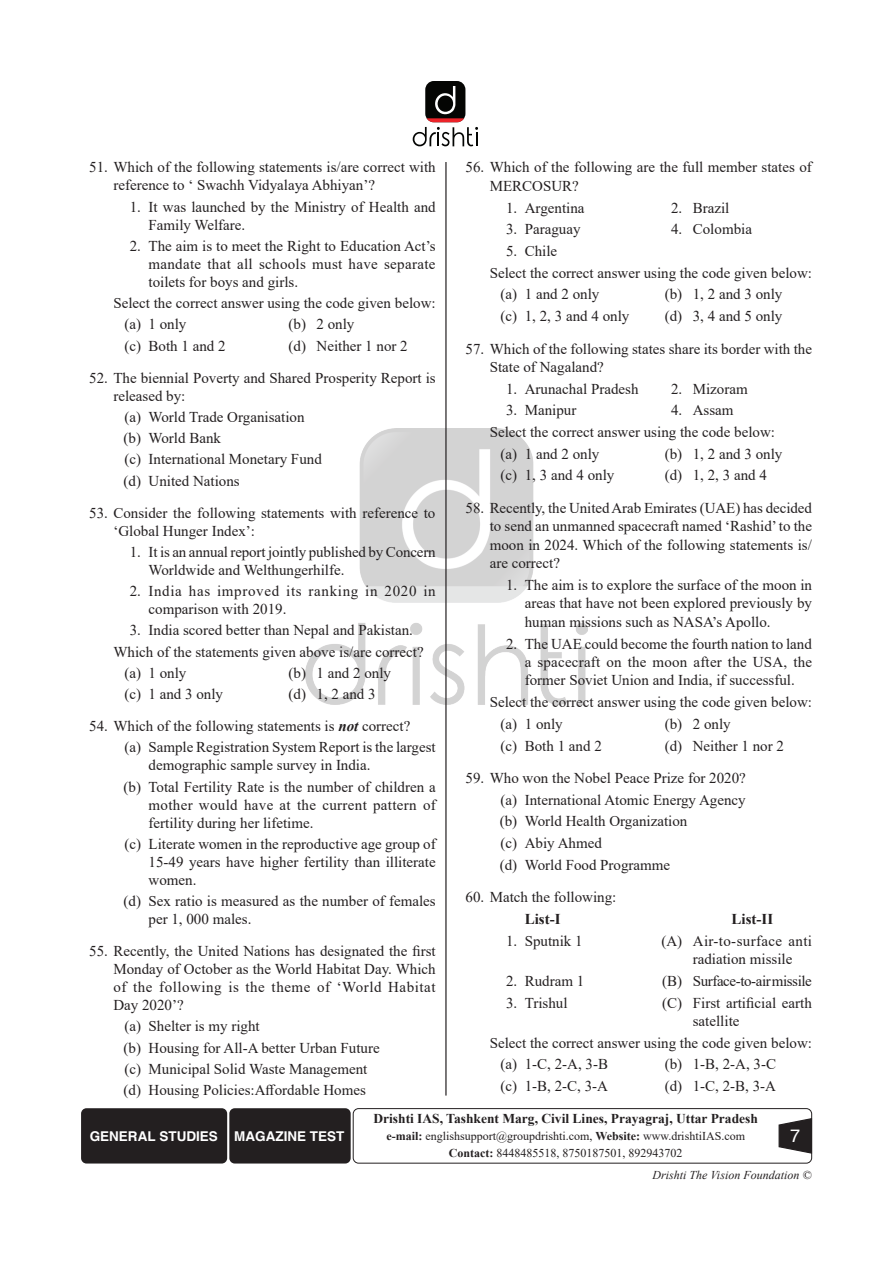
<style>
.page{position:relative;width:893px;height:1263px;background:#fff}
.page>*{position:absolute;margin:0;border:0;box-sizing:border-box;transform-origin:0 0}
.t1{font:18px "Helvetica";color:#fff}
.Options__1__2__3{font:15px/18px "Times New Roman";color:#231f20}
.Indent{font:15px "Times New Roman";color:#231f20}
.Options__1__2__3-2{font:15px/18px "Times New Roman";letter-spacing:.045em;color:#231f20}
.Options__1__2__3-3{font:15px "Times New Roman";letter-spacing:-.025em;color:#231f20}
.Options__1__2__3-4{font:700 15px "Times New Roman";color:#231f20}
.t2{font:700 13.5px "Times New Roman";color:#231f20}
.t3{font:700 13.5px "Helvetica";color:#fff}
.t4{font:12px/16.4px "Times New Roman";color:#231f20;text-align:center}
.t5{font:italic 12px "Times New Roman";color:#231f20}
.s1{font-weight:700;font-style:italic}
.s2{font-weight:700}
</style>
<div class="page">
<img style="left:305px;top:429px;width:283px;height:275px">
<hr style="left:445px;top:162px;width:2px;height:933px;background:#231f20">
<div style="left:81px;top:1108px;width:146px;height:55px;background:#231f20;border-radius:5px"></div>
<div style="left:229px;top:1108px;width:122px;height:55px;background:#231f20;border-radius:5px"></div>
<div style="left:353px;top:1108px;width:459px;height:55px;border:1px solid #231f20;border-radius:5px"></div>
<svg style="left:778px;top:1117px;width:35px;height:37px"></svg>
<div style="left:425px;top:81px;width:40px;height:41px;background:#040503;border-radius:9px"></div>
<svg style="left:413px;top:86px;width:65px;height:60px"></svg>
<p class="Options__1__2__3" style="left:113px;top:158px;width:324px;text-indent:-24px">51. Which of the following statements is/are correct with reference to ‘ Swachh Vidyalaya Abhiyan’?</p>
<p class="Options__1__2__3" style="left:148px;top:197px;width:289px;text-indent:-19px">1. It was launched by the Ministry of Health and<br>Family Welfare.</p>
<p class="Options__1__2__3" style="left:148px;top:236px;width:289px;text-align:justify;text-indent:-19px">2. The aim is to meet the Right to Education Act’s mandate that all schools must have separate toilets for boys and girls.</p>
<p class="Indent" style="left:113px;top:293px;width:324px">Select the correct answer using the code given below:</p>
<p class="Options__1__2__3" style="left:124px;top:315px;width:64px">(a) 1 only</p>
<p class="Options__1__2__3" style="left:289px;top:315px;width:67px">(b) 2 only</p>
<p class="Options__1__2__3" style="left:124px;top:336px;width:103px">(c) Both 1 and 2</p>
<p class="Options__1__2__3" style="left:289px;top:336px;width:121px">(d) Neither 1 nor 2</p>
<p class="Options__1__2__3" style="left:113px;top:368px;width:324px;text-indent:-24px">52. The biennial Poverty and Shared Prosperity Report is released by:</p>
<p class="Options__1__2__3" style="left:124px;top:407px;width:182px">(a) World Trade Organisation</p>
<p class="Options__1__2__3" style="left:124px;top:429px;width:99px">(b) World Bank</p>
<p class="Options__1__2__3" style="left:124px;top:450px;width:199px">(c) International Monetary Fund</p>
<p class="Options__1__2__3" style="left:124px;top:471px;width:118px">(d) United Nations</p>
<p class="Options__1__2__3" style="left:113px;top:503px;width:324px;text-indent:-24px">53. Consider the following statements with reference to ‘Global Hunger Index’:</p>
<p class="Options__1__2__3" style="left:148px;top:542px;width:289px;text-indent:-19px">1. It is an annual report jointly published by Concern<br>Worldwide and Welthungerhilfe.</p>
<p class="Options__1__2__3-2" style="left:148px;top:582px;width:289px;text-indent:-19px">2. India has improved its ranking in 2020 in comparison with 2019.</p>
<p class="Options__1__2__3" style="left:130px;top:621px;width:285px">3. India scored better than Nepal and Pakistan.</p>
<p class="Indent" style="left:113px;top:641px;width:312px">Which of the statements given above is/are correct?</p>
<p class="Options__1__2__3" style="left:124px;top:663px;width:64px">(a) 1 only</p>
<p class="Options__1__2__3" style="left:289px;top:663px;width:104px">(b) 1 and 2 only</p>
<p class="Options__1__2__3" style="left:124px;top:685px;width:100px">(c) 1 and 3 only</p>
<p class="Options__1__2__3" style="left:289px;top:685px;width:89px">(d) 1, 2 and 3</p>
<p class="Options__1__2__3" style="left:89px;top:717px;width:323px">54. Which of the following statements is <span class="s1">not</span> correct?</p>
<p class="Options__1__2__3" style="left:148px;top:738px;width:289px;text-indent:-24px">(a) Sample Registration System Report is the largest demographic sample survey in India.</p>
<p class="Options__1__2__3" style="left:148px;top:777px;width:289px;text-align:justify;text-indent:-25px">(b) Total Fertility Rate is the number of children a mother would have at the current pattern of fertility during her lifetime.</p>
<p class="Options__1__2__3" style="left:148px;top:834px;width:289px;text-align:justify;text-indent:-24px">(c) Literate women in the reproductive age group of 15-49 years have higher fertility than illiterate women.</p>
<p class="Options__1__2__3" style="left:148px;top:892px;width:289px;text-indent:-25px">(d) Sex ratio is measured as the number of females per 1, 000 males.</p>
<p class="Options__1__2__3" style="left:113px;top:942px;width:324px;text-align:justify;text-indent:-24px">55. Recently, the United Nations has designated the first Monday of October as the World Habitat Day. Which of the following is the theme of ‘World Habitat Day 2020’?</p>
<p class="Options__1__2__3" style="left:124px;top:1017px;width:137px">(a) Shelter is my right</p>
<p class="Options__1__2__3" style="left:124px;top:1038px;width:258px">(b) Housing for All-A better Urban Future</p>
<p class="Options__1__2__3" style="left:124px;top:1059px;width:245px">(c) Municipal Solid Waste Management</p>
<p class="Options__1__2__3" style="left:124px;top:1081px;width:244px">(d) Housing Policies:Affordable Homes</p>
<p class="Options__1__2__3" style="left:490px;top:158px;width:324px;line-height:18.5px;text-indent:-24px">56. Which of the following are the full member states of<br>MERCOSUR?</p>
<p class="Options__1__2__3" style="left:506px;top:198px;width:80px">1. Argentina</p>
<p class="Options__1__2__3" style="left:671px;top:198px;width:60px">2. Brazil</p>
<p class="Options__1__2__3" style="left:506px;top:220px;width:76px">3. Paraguay</p>
<p class="Options__1__2__3" style="left:671px;top:220px;width:82px">4. Colombia</p>
<p class="Options__1__2__3" style="left:506px;top:241px;width:53px">5. Chile</p>
<p class="Indent" style="left:490px;top:262px;width:324px">Select the correct answer using the code given below:</p>
<p class="Options__1__2__3" style="left:501px;top:285px;width:100px">(a) 1 and 2 only</p>
<p class="Options__1__2__3" style="left:665px;top:285px;width:119px">(b) 1, 2 and 3 only</p>
<p class="Options__1__2__3" style="left:501px;top:306px;width:130px">(c) 1, 2, 3 and 4 only</p>
<p class="Options__1__2__3" style="left:665px;top:306px;width:119px">(d) 3, 4 and 5 only</p>
<p class="Options__1__2__3" style="left:490px;top:339px;width:324px;line-height:18.5px;text-indent:-24px">57. Which of the following states share its border with the<br>State of Nagaland?</p>
<p class="Options__1__2__3" style="left:506px;top:379px;width:134px">1. Arunachal Pradesh</p>
<p class="Options__1__2__3" style="left:671px;top:379px;width:78px">2. Mizoram</p>
<p class="Options__1__2__3" style="left:506px;top:401px;width:72px">3. Manipur</p>
<p class="Options__1__2__3" style="left:671px;top:401px;width:64px">4. Assam</p>
<p class="Indent" style="left:490px;top:421px;width:287px">Select the correct answer using the code below:</p>
<p class="Options__1__2__3" style="left:501px;top:444px;width:100px">(a) 1 and 2 only</p>
<p class="Options__1__2__3" style="left:665px;top:444px;width:119px">(b) 1, 2 and 3 only</p>
<p class="Options__1__2__3" style="left:501px;top:466px;width:115px">(c) 1, 3 and 4 only</p>
<p class="Options__1__2__3" style="left:665px;top:466px;width:104px">(d) 1, 2, 3 and 4</p>
<p class="Options__1__2__3" style="left:490px;top:498px;width:324px;line-height:18.5px;text-align:justify;text-indent:-24px">58. Recently, the United Arab Emirates (UAE) has decided to send an unmanned spacecraft named ‘Rashid’ to the moon in 2024. Which of the following statements is/ are correct?</p>
<p class="Options__1__2__3" style="left:525px;top:575px;width:289px;line-height:18.5px;text-align:justify;text-indent:-19px">1. The aim is to explore the surface of the moon in areas that have not been explored previously by human missions such as NASA’s Apollo.</p>
<p class="Options__1__2__3" style="left:525px;top:634px;width:289px;line-height:18.5px;text-align:justify;text-indent:-19px">2. The UAE could become the fourth nation to land a spacecraft on the moon after the USA, the former Soviet Union and India, if successful.</p>
<p class="Indent" style="left:490px;top:691px;width:324px">Select the correct answer using the code given below:</p>
<p class="Options__1__2__3" style="left:501px;top:714px;width:64px">(a) 1 only</p>
<p class="Options__1__2__3" style="left:665px;top:714px;width:67px">(b) 2 only</p>
<p class="Options__1__2__3" style="left:501px;top:736px;width:103px">(c) Both 1 and 2</p>
<p class="Options__1__2__3" style="left:665px;top:736px;width:121px">(d) Neither 1 nor 2</p>
<p class="Options__1__2__3" style="left:466px;top:768px;width:282px">59. Who won the Nobel Peace Prize for 2020?</p>
<p class="Options__1__2__3" style="left:501px;top:790px;width:247px">(a) International Atomic Energy Agency</p>
<p class="Options__1__2__3" style="left:500px;top:812px;width:189px">(b) World Health Organization</p>
<p class="Options__1__2__3" style="left:501px;top:834px;width:103px">(c) Abiy Ahmed</p>
<p class="Options__1__2__3" style="left:500px;top:855px;width:172px">(d) World Food Programme</p>
<p class="Options__1__2__3" style="left:466px;top:888px;width:152px">60. Match the following:</p>
<p class="Options__1__2__3-4" style="left:525px;top:908px;width:37px">List-I</p>
<p class="Options__1__2__3-4" style="left:732px;top:908px;width:43px">List-II</p>
<p class="Options__1__2__3" style="left:506px;top:931px;width:78px">1. Sputnik 1</p>
<p class="Options__1__2__3" style="left:693px;top:931px;width:121px;line-height:18.5px;text-indent:-31px">(A) Air-to-surface anti radiation missile</p>
<p class="Options__1__2__3" style="left:506px;top:971px;width:80px">2. Rudram 1</p>
<p class="Options__1__2__3-3" style="left:662px;top:970px;width:151px">(B) Surface-to-air missile</p>
<p class="Options__1__2__3" style="left:506px;top:993px;width:63px">3. Trishul</p>
<p class="Options__1__2__3" style="left:693px;top:993px;width:121px;line-height:18.5px;text-indent:-30px">(C) First artificial earth satellite</p>
<p class="Indent" style="left:490px;top:1032px;width:324px">Select the correct answer using the code given below:</p>
<p class="Options__1__2__3" style="left:501px;top:1055px;width:109px">(a) 1-C, 2-A, 3-B</p>
<p class="Options__1__2__3" style="left:665px;top:1055px;width:113px">(b) 1-B, 2-A, 3-C</p>
<p class="Options__1__2__3" style="left:501px;top:1077px;width:109px">(c) 1-B, 2-C, 3-A</p>
<p class="Options__1__2__3" style="left:665px;top:1077px;width:113px">(d) 1-C, 2-B, 3-A</p>
<p class="t3" style="left:90px;top:1128px;width:256px">GENERAL STUDIES MAGAZINE TEST</p>
<p class="t2" style="left:373px;top:1108px;width:386px">Drishti IAS, Tashkent Marg, Civil Lines, Prayagraj, Uttar Pradesh</p>
<p class="t4" style="left:386px;top:1128px;width:360px"><span class="s2">e-mail:</span> englishsupport@groupdrishti.com, <span class="s2">Website:</span> www.drishtiIAS.com<br><span class="s2">Contact:</span> 8448485518, 8750187501, 892943702</p>
<p class="t1" style="left:790px;top:1125px;width:12px">7</p>
<p class="t5" style="left:652px;top:1167px;width:160px">Drishti The Vision Foundation ©</p>
</div>
